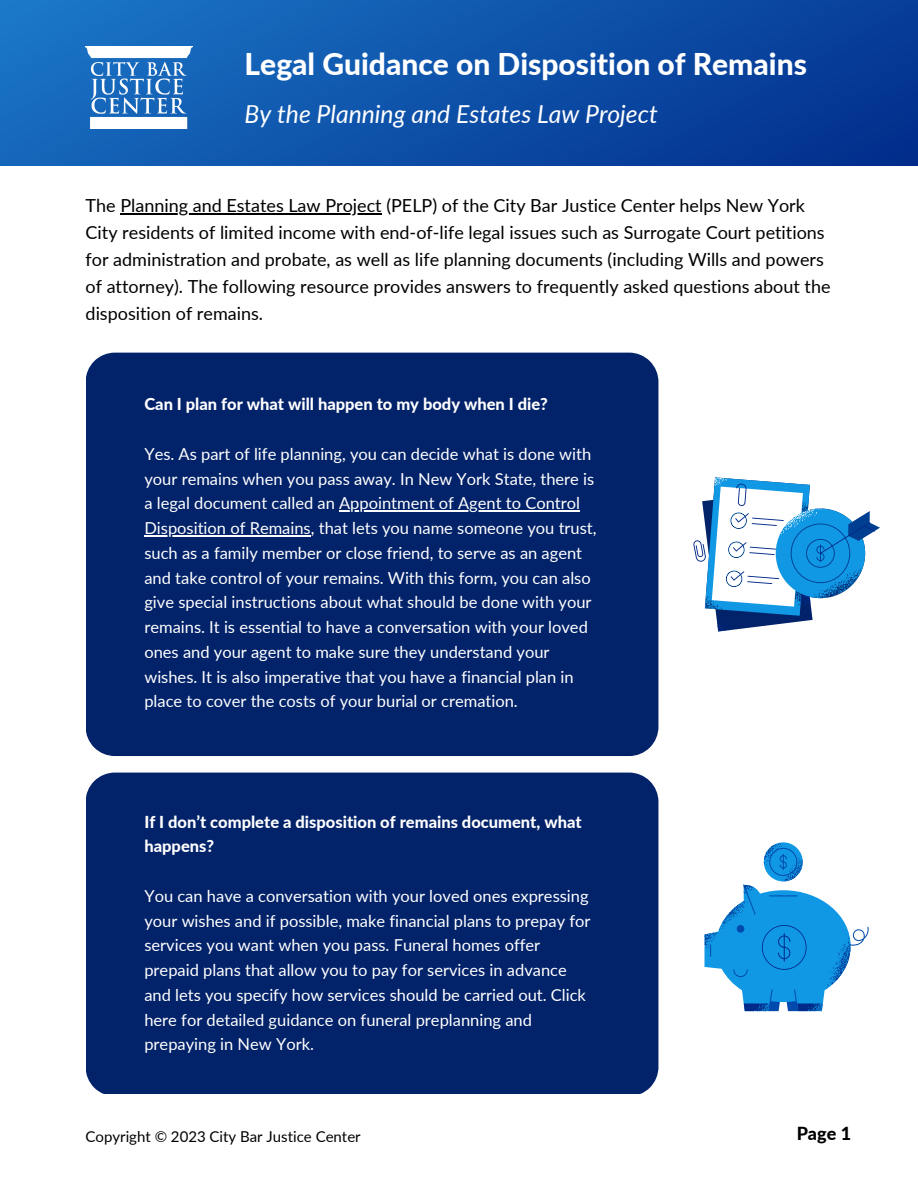
<style>
.page{position:relative;width:918px;height:1188px;background:#fff}
.page>*{position:absolute;margin:0;border:0;box-sizing:border-box;transform-origin:0 0}
.t1{font:800 30px "Lato";color:#fff}
.t2{font:italic 24.75px "Lato";color:#fff}
.t3{font:18px/27px "Lato";color:#000}
.t4{font:800 18px "Lato";color:#000}
.t5{font:16.5px/24.8px "Lato";color:#fff}
.t6{font:800 16.5px/24.8px "Lato";color:#fff}
.t7{font:15px "Lato";color:#000}
</style>
<div class="page">
<div style="left:86px;top:353px;width:572px;height:403px;background:#022269"></div>
<div style="left:86px;top:773px;width:572px;height:321px;background:#022269"></div>
<div style="left:0;top:0;width:918px;height:165px;background:linear-gradient(to right,#1b72c3,#033491)"></div>
<img style="left:86px;top:47px;width:106px;height:82px">
<hr style="left:339px;top:510px;width:241px;height:2px;background:#fff">
<hr style="left:144px;top:535px;width:167px;height:1px;background:#fff">
<hr style="left:120px;top:214px;width:262px;height:1px;background:#000">
<svg style="left:693px;top:477px;width:187px;height:155px"></svg>
<svg style="left:704px;top:842px;width:165px;height:169px"></svg>
<h1 class="t1" style="left:245px;top:46px;width:564px">Legal Guidance on Disposition of Remains</h1>
<h2 class="t2" style="left:245px;top:99px;width:415px">By the Planning and Estates Law Project</h2>
<p class="t3" style="left:86px;top:192px;width:746px">The Planning and Estates Law Project (PELP) of the City Bar Justice Center helps New York City residents of limited income with end-of-life legal issues such as Surrogate Court petitions for administration and probate, as well as life planning documents (including Wills and powers of attorney). The following resource provides answers to frequently asked questions about the disposition of remains.</p>
<p class="t6" style="left:144px;top:392px;width:405px">Can I plan for what will happen to my body when I die?</p>
<p class="t5" style="left:144px;top:441px;width:454px">Yes. As part of life planning, you can decide what is done with your remains when you pass away. In New York State, there is a legal document called an Appointment of Agent to Control Disposition of Remains, that lets you name someone you trust, such as a family member or close friend, to serve as an agent and take control of your remains. With this form, you can also give special instructions about what should be done with your remains. It is essential to have a conversation with your loved ones and your agent to make sure they understand your wishes. It is also imperative that you have a financial plan in place to cover the costs of your burial or cremation.</p>
<p class="t6" style="left:144px;top:809px;width:439px">If I don’t complete a disposition of remains document, what happens?</p>
<p class="t5" style="left:144px;top:883px;width:448px">You can have a conversation with your loved ones expressing your wishes and if possible, make financial plans to prepay for services you want when you pass. Funeral homes offer prepaid plans that allow you to pay for services in advance and lets you specify how services should be carried out. Click here for detailed guidance on funeral preplanning and prepaying in New York.</p>
<p class="t7" style="left:86px;top:1127px;width:277px">Copyright © 2023 City Bar Justice Center</p>
<p class="t4" style="left:797px;top:1122px;width:56px">Page 1</p>
</div>
